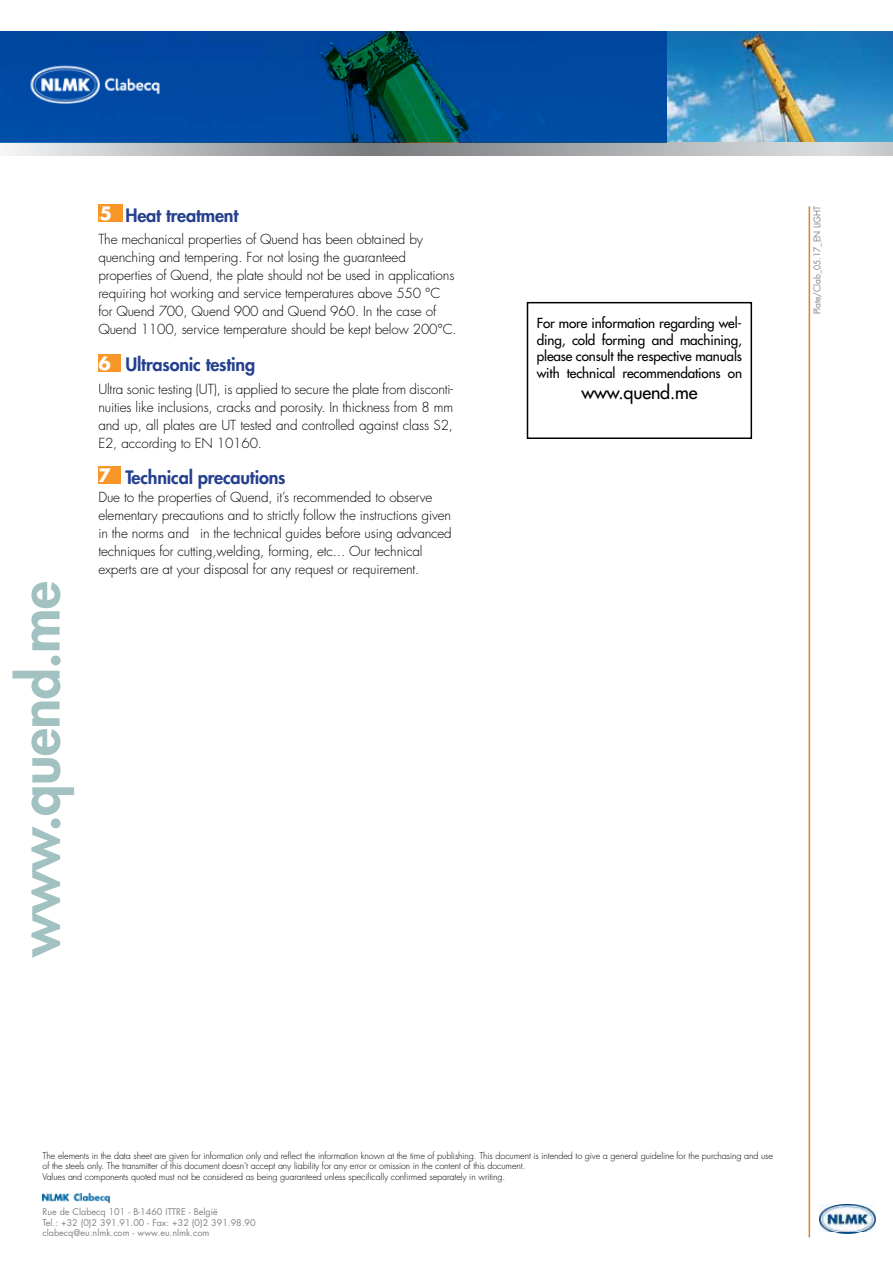
<style>
.page{position:relative;width:893px;height:1263px;background:#fff}
.page>*{position:absolute;margin:0;border:0;box-sizing:border-box;transform-origin:0 0}
.t1{font:800 55.5px "Futura Std";letter-spacing:-.01em;color:#a1c2c1}
.t2{font:800 18px "Futura Std";letter-spacing:-.01em;color:#25408f}
.t3{font:500 18px "Futura Std";letter-spacing:-.01em;color:#000}
.t4{font:700 18px "Futura Std";color:#fff}
.t5{font:300 13.5px/18px "Futura Std";letter-spacing:-.01em;color:#000}
.t6{font:500 13.5px/16.5px "Futura Std";letter-spacing:-.01em;color:#000;text-align:justify}
.t7{font:300 9px/10.5px "Futura Std";letter-spacing:-.01em;color:#000}
.t8{font:9px/10.8px "Futura Std";color:#808285}
.t9{font:9px "Futura Std";color:#808285;scale:.94 1}
.s1{font-weight:700;color:#fff}
</style>
<div class="page">
<img style="left:819px;top:1204px;width:56px;height:30px">
<img style="left:43px;top:1193px;width:67px;height:10px">
<div style="left:98px;top:204px;width:23px;height:18px;background:#f89728"></div>
<div style="left:98px;top:354px;width:23px;height:17px;background:#f89728"></div>
<div style="left:98px;top:466px;width:23px;height:18px;background:#f89728"></div>
<div style="left:100px;top:204px;width:22px;height:18px;background:#f89728"></div>
<div style="left:527px;top:302px;width:225px;height:137px;border:2px solid #000"></div>
<img style="left:667px;top:32px;width:226px;height:110px">
<svg style="left:0;top:142px;width:893px;height:13px;background:#a8adb1"></svg>
<img style="left:0;top:32px;width:667px;height:110px">
<img style="left:13px;top:64px;width:166px;height:41px">
<hr style="left:809px;top:206px;width:1px;height:1031px;background:#de7e28">
<h1 class="t1" style="left:4px;top:957px;width:377px;rotate:-90deg">www.quend.me</h1>
<h2 class="t4" style="left:100px;top:202px;width:14px">5</h2>
<h2 class="t2" style="left:125px;top:204px;width:114px">Heat treatment</h2>
<p class="t5" style="left:98px;top:231px;width:360px">The mechanical properties of Quend has been obtained by quenching and tempering. For not losing the guaranteed properties of Quend, the plate should not be used in applications requiring hot working and service temperatures above 550 °C for Quend 700, Quend 900 and Quend 960. In the case of Quend 1100, service temperature should be kept below 200°C.</p>
<h2 class="t2" style="left:98px;top:353px;width:158px"><span class="s1">6</span> Ultrasonic testing</h2>
<p class="t5" style="left:98px;top:380px;width:356px;text-align:justify">Ultra sonic testing (UT), is applied to secure the plate from disconti&shy;nuities like inclusions, cracks and porosity. In thickness from 8 mm and up, all plates are UT tested and controlled against class S2, E2, according to EN 10160.</p>
<h2 class="t2" style="left:98px;top:466px;width:189px"><span class="s1">7</span> Technical precautions</h2>
<p class="t5" style="left:98px;top:488px;width:355px">Due to the properties of Quend, it’s recommended to observe elementary precautions and to strictly follow the instructions given in the norms and in the technical guides before using advanced techniques for cutting,welding, forming, etc... Our technical experts are at your disposal for any request or requirement.</p>
<p class="t6" style="left:537px;top:315px;width:207px">For more information regarding wel&shy;ding, cold forming and machining, please consult the respective manuals with technical recommendations on</p>
<h2 class="t3" style="left:581px;top:381px;width:118px">www.quend.me</h2>
<p class="t9" style="left:811px;top:314px;width:117px;rotate:-90deg">Plate/Clab_05.17_EN LIGHT</p>
<p class="t7" style="left:43px;top:1150px;width:732px">The elements in the data sheet are given for information only and reflect the information known at the time of publishing. This document is intended to give a general guideline for the purchasing and use of the steels only. The transmitter of this document doesn’t accept any liability for any error or omission in the content of this document.<br>Values and components quoted must not be considered as being guaranteed unless specifically confirmed separately in writing.</p>
<p class="t8" style="left:43px;top:1206px;width:215px">Rue de Clabecq 101 - B-1460 ITTRE - België<br>Tel.: +32 (0)2 391.91.00 - Fax: +32 (0)2 391.98.90 clabecq@eu.nlmk.com - www.eu.nlmk.com</p>
</div>
